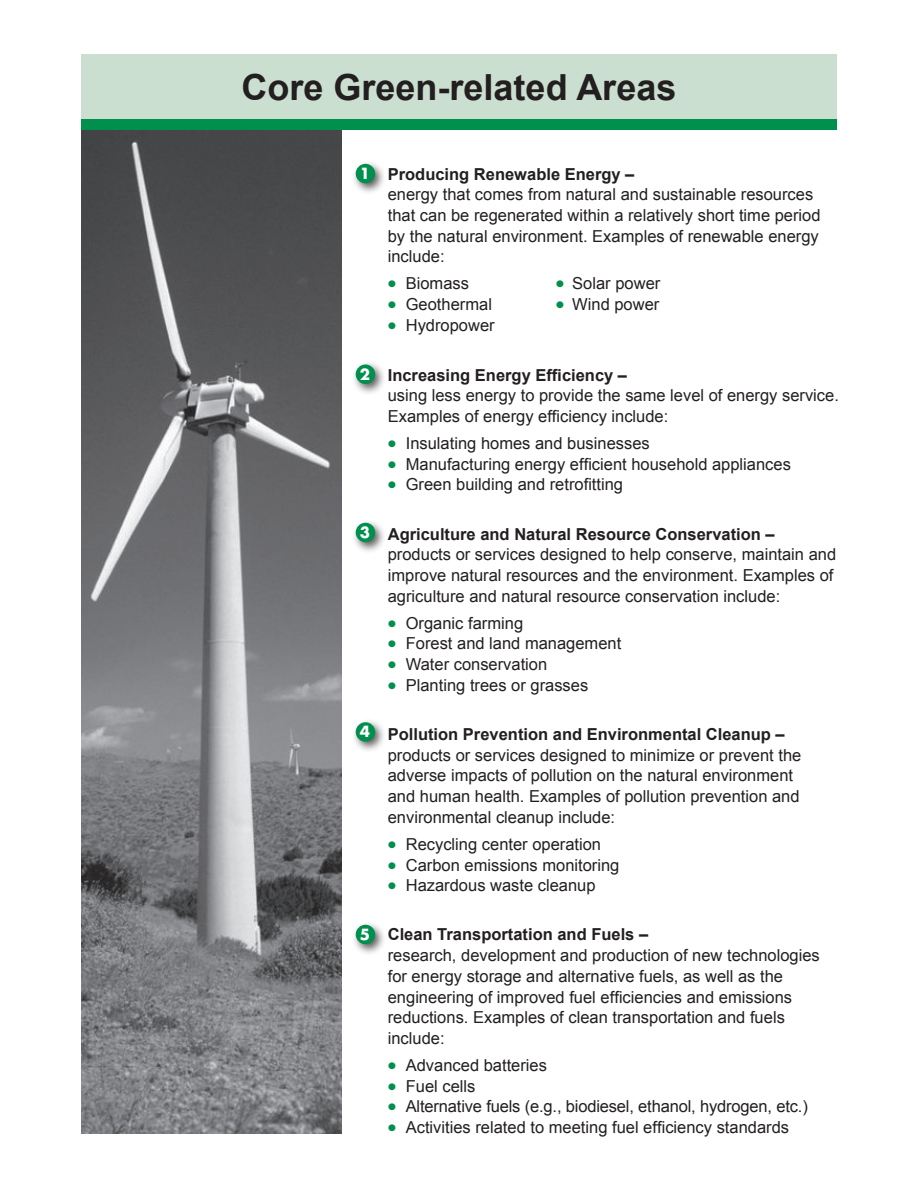
<style>
.page{position:relative;width:918px;height:1188px;background:#fff}
.page>*{position:absolute;margin:0;border:0;box-sizing:border-box;transform-origin:0 0}
.t1{font:700 36px "Arial";color:#231f20}
.t2{font:16.5px/20.7px "Arial";color:#231f20}
.t3{font:700 16.5px "Arial";color:#231f20}
.t4{font:700 15px "Futura Std";color:#fff}
.s1{font-weight:700;font-size:24px;color:#008f4d}
</style>
<div class="page">
<div style="left:351px;top:159px;width:35px;height:35px;background:#231f20;opacity:.75"></div>
<div style="left:356px;top:164px;width:19px;height:19px;background:#008f4d;border-radius:50%"></div>
<div style="left:351px;top:360px;width:35px;height:35px;background:#231f20;opacity:.75"></div>
<div style="left:356px;top:364px;width:19px;height:20px;background:#008f4d;border-radius:50%"></div>
<div style="left:351px;top:518px;width:35px;height:35px;background:#231f20;opacity:.75"></div>
<div style="left:356px;top:523px;width:19px;height:19px;background:#008f4d;border-radius:50%"></div>
<div style="left:351px;top:920px;width:35px;height:35px;background:#231f20;opacity:.75"></div>
<div style="left:356px;top:925px;width:19px;height:19px;background:#008f4d;border-radius:50%"></div>
<div style="left:351px;top:718px;width:35px;height:35px;background:#231f20;opacity:.75"></div>
<div style="left:356px;top:722px;width:19px;height:20px;background:#008f4d;border-radius:50%"></div>
<img style="left:81px;top:130px;width:260px;height:1004px">
<div style="left:81px;top:54px;width:756px;height:67px;background:#cbdfd0"></div>
<div style="left:81px;top:119px;width:756px;height:11px;background:#008f4d"></div>
<h1 class="t1" style="left:242px;top:64px;width:436px">Core Green-related Areas</h1>
<p class="t4" style="left:360px;top:163px;width:12px">1</p>
<p class="t4" style="left:360px;top:364px;width:12px">2</p>
<p class="t4" style="left:360px;top:522px;width:12px">3</p>
<p class="t4" style="left:360px;top:722px;width:12px">4</p>
<p class="t4" style="left:360px;top:924px;width:12px">5</p>
<p class="t3" style="left:388px;top:163px;width:248px">Producing Renewable Energy –</p>
<p class="t2" style="left:388px;top:184px;width:434px">energy that comes from natural and sustainable resources that can be regenerated within a relatively short time period by the natural environment. Examples of renewable energy include:</p>
<p class="t2" style="left:388px;top:273px;width:83px"><span class="s1">•</span> Biomass</p>
<p class="t2" style="left:556px;top:273px;width:106px"><span class="s1">•</span> Solar power</p>
<p class="t2" style="left:388px;top:294px;width:106px"><span class="s1">•</span> Geothermal</p>
<p class="t2" style="left:556px;top:294px;width:105px"><span class="s1">•</span> Wind power</p>
<p class="t2" style="left:388px;top:315px;width:108px"><span class="s1">•</span> Hydropower</p>
<p class="t3" style="left:388px;top:364px;width:241px">Increasing Energy Efficiency –</p>
<p class="t2" style="left:388px;top:385px;width:453px">using less energy to provide the same level of energy service.<br>Examples of energy efficiency include:</p>
<p class="t2" style="left:388px;top:433px;width:263px"><span class="s1">•</span> Insulating homes and businesses</p>
<p class="t2" style="left:388px;top:454px;width:405px"><span class="s1">•</span> Manufacturing energy efficient household appliances</p>
<p class="t2" style="left:388px;top:474px;width:237px"><span class="s1">•</span> Green building and retrofitting</p>
<p class="t3" style="left:388px;top:523px;width:388px">Agriculture and Natural Resource Conservation –</p>
<p class="t2" style="left:388px;top:544px;width:450px">products or services designed to help conserve, maintain and improve natural resources and the environment. Examples of agriculture and natural resource conservation include:</p>
<p class="t2" style="left:388px;top:613px;width:137px"><span class="s1">•</span> Organic farming</p>
<p class="t2" style="left:388px;top:633px;width:235px"><span class="s1">•</span> Forest and land management</p>
<p class="t2" style="left:388px;top:654px;width:161px"><span class="s1">•</span> Water conservation</p>
<p class="t2" style="left:388px;top:675px;width:202px"><span class="s1">•</span> Planting trees or grasses</p>
<p class="t3" style="left:388px;top:723px;width:398px">Pollution Prevention and Environmental Cleanup –</p>
<p class="t2" style="left:388px;top:745px;width:415px">products or services designed to minimize or prevent the adverse impacts of pollution on the natural environment and human health. Examples of pollution prevention and environmental cleanup include:</p>
<p class="t2" style="left:388px;top:834px;width:215px"><span class="s1">•</span> Recycling center operation</p>
<p class="t2" style="left:388px;top:855px;width:233px"><span class="s1">•</span> Carbon emissions monitoring</p>
<p class="t2" style="left:388px;top:875px;width:209px"><span class="s1">•</span> Hazardous waste cleanup</p>
<p class="t3" style="left:388px;top:924px;width:262px">Clean Transportation and Fuels –</p>
<p class="t2" style="left:388px;top:945px;width:433px">research, development and production of new technologies for energy storage and alternative fuels, as well as the engineering of improved fuel efficiencies and emissions reductions. Examples of clean transportation and fuels include:</p>
<p class="t2" style="left:388px;top:1055px;width:161px"><span class="s1">•</span> Advanced batteries</p>
<p class="t2" style="left:388px;top:1076px;width:89px"><span class="s1">•</span> Fuel cells</p>
<p class="t2" style="left:388px;top:1096px;width:422px"><span class="s1">•</span> Alternative fuels (e.g., biodiesel, ethanol, hydrogen, etc.)</p>
<p class="t2" style="left:388px;top:1117px;width:403px"><span class="s1">•</span> Activities related to meeting fuel efficiency standards</p>
</div>
